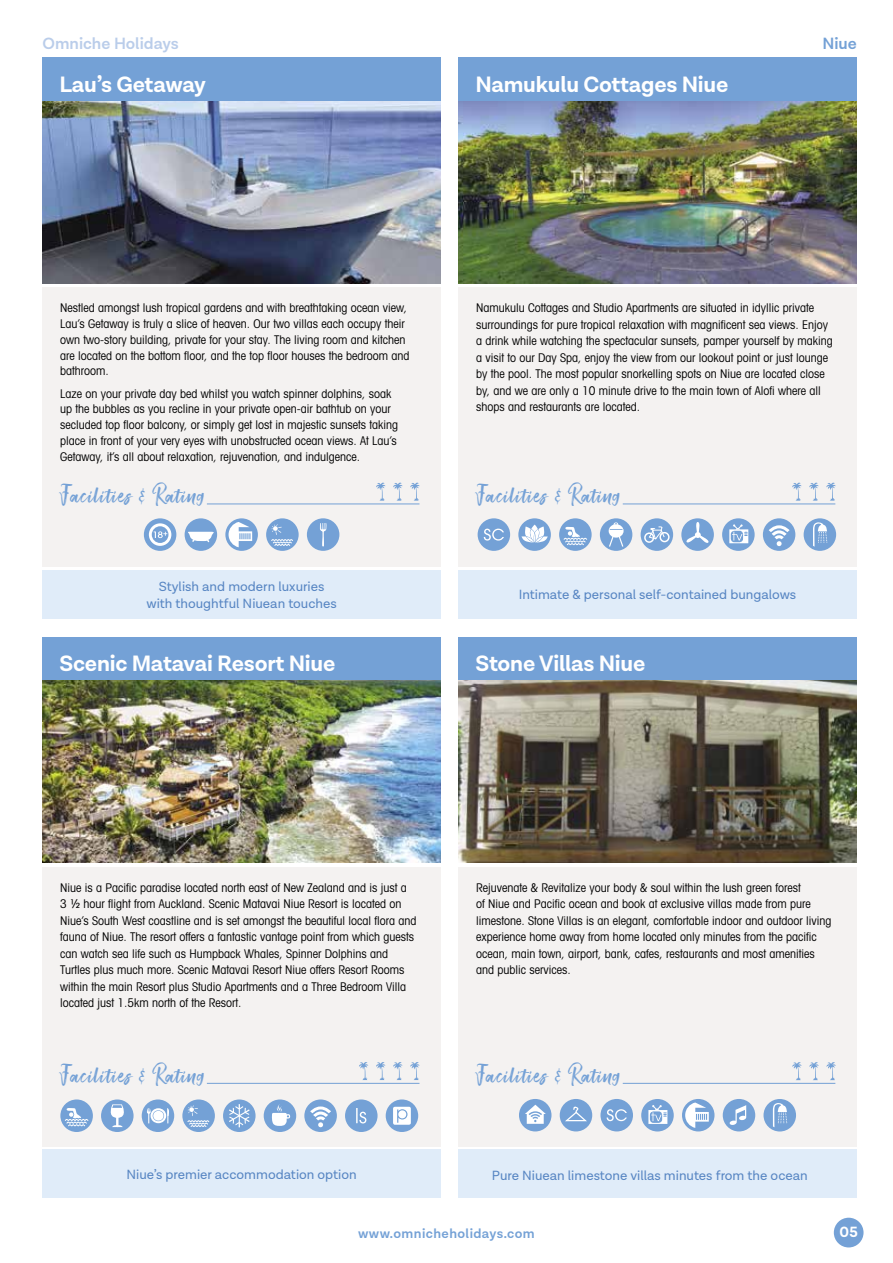
<style>
.page{position:relative;width:893px;height:1263px;background:#fff}
.page>*{position:absolute;margin:0;border:0;box-sizing:border-box;transform-origin:0 0}
.t1{font:28.5px "Smithen";letter-spacing:.01em;color:#74a1d6}
.t2{font:700 22.5px "Lota Grotesque";letter-spacing:-.01em;color:#fff}
.t3{font:600 16.5px "Lota Grotesque";color:#bacdea}
.t4{font:600 16.5px "Lota Grotesque";color:#74a1d6}
.t5{font:700 15px "Lota Grotesque";color:#fff}
.t6{font:13.5px/16.5px "Lota Grotesque";color:#5886c3;text-align:center}
.t7{font:600 13.5px "Lota Grotesque";letter-spacing:.03em;color:#74a1d6}
.t8{font:condensed 12px/16.5px "Avant Garde";color:#000}
</style>
<div class="page">
<div style="left:834px;top:1218px;width:29px;height:29px;background:#74a1d6;border-radius:50%"></div>
<div style="left:458px;top:867px;width:399px;height:280px;background:#f4f2f1"></div>
<div style="left:458px;top:1149px;width:399px;height:49px;background:#e0ecf9"></div>
<div style="left:458px;top:637px;width:399px;height:44px;background:#74a1d6"></div>
<img style="left:458px;top:681px;width:399px;height:182px">
<hr style="left:623px;top:1083px;width:212px;height:1px;background:#74a1d6">
<div style="left:458px;top:287px;width:399px;height:280px;background:#f4f2f1"></div>
<div style="left:458px;top:570px;width:399px;height:49px;background:#e0ecf9"></div>
<div style="left:458px;top:57px;width:399px;height:44px;background:#74a1d6"></div>
<img style="left:458px;top:101px;width:399px;height:182px">
<hr style="left:623px;top:504px;width:212px;height:1px;background:#74a1d6">
<div style="left:43px;top:867px;width:398px;height:280px;background:#f4f2f1"></div>
<div style="left:43px;top:1149px;width:398px;height:49px;background:#e0ecf9"></div>
<div style="left:43px;top:637px;width:398px;height:44px;background:#74a1d6"></div>
<img style="left:43px;top:681px;width:398px;height:182px">
<svg style="left:359px;top:1062px;width:61px;height:18px"></svg>
<hr style="left:207px;top:1083px;width:212px;height:1px;background:#74a1d6">
<div style="left:43px;top:287px;width:398px;height:280px;background:#f4f2f1"></div>
<div style="left:43px;top:570px;width:398px;height:49px;background:#e0ecf9"></div>
<div style="left:43px;top:57px;width:398px;height:44px;background:#74a1d6"></div>
<img style="left:43px;top:101px;width:398px;height:182px">
<hr style="left:207px;top:504px;width:212px;height:1px;background:#74a1d6">
<svg style="left:792px;top:1062px;width:44px;height:18px"></svg>
<svg style="left:376px;top:483px;width:44px;height:18px"></svg>
<svg style="left:792px;top:483px;width:44px;height:18px"></svg>
<div style="left:682px;top:1099px;width:32px;height:32px;background:#74a1d6;border-radius:50%"></div>
<svg style="left:685px;top:1102px;width:24px;height:26px"></svg>
<div style="left:723px;top:1099px;width:32px;height:32px;background:#74a1d6;border-radius:50%"></div>
<svg style="left:730px;top:1105px;width:16px;height:20px"></svg>
<div style="left:560px;top:1099px;width:32px;height:32px;background:#74a1d6;border-radius:50%"></div>
<svg style="left:565px;top:1106px;width:22px;height:16px"></svg>
<div style="left:763px;top:1099px;width:33px;height:32px;background:#74a1d6;border-radius:50%"></div>
<svg style="left:773px;top:1103px;width:14px;height:24px"></svg>
<div style="left:600px;top:1099px;width:33px;height:32px;background:#74a1d6;border-radius:50%"></div>
<svg style="left:607px;top:1109px;width:20px;height:12px"></svg>
<div style="left:641px;top:1099px;width:33px;height:32px;background:#74a1d6;border-radius:50%"></div>
<svg style="left:648px;top:1105px;width:19px;height:19px"></svg>
<div style="left:519px;top:1099px;width:32px;height:32px;background:#74a1d6;border-radius:50%"></div>
<svg style="left:525px;top:1105px;width:21px;height:19px"></svg>
<svg style="left:225px;top:518px;width:33px;height:33px"></svg>
<svg style="left:229px;top:522px;width:23px;height:25px"></svg>
<div style="left:185px;top:518px;width:32px;height:33px;background:#74a1d6;border-radius:50%"></div>
<svg style="left:188px;top:532px;width:28px;height:10px"></svg>
<div style="left:307px;top:518px;width:32px;height:33px;background:#74a1d6;border-radius:50%"></div>
<svg style="left:320px;top:523px;width:7px;height:23px"></svg>
<div style="left:144px;top:518px;width:32px;height:33px;background:#74a1d6;border-radius:50%"></div>
<svg style="left:149px;top:523px;width:22px;height:23px"></svg>
<div style="left:266px;top:518px;width:33px;height:33px;background:#74a1d6;border-radius:50%"></div>
<svg style="left:270px;top:524px;width:24px;height:23px"></svg>
<div style="left:600px;top:518px;width:32px;height:33px;background:#74a1d6;border-radius:50%"></div>
<svg style="left:608px;top:522px;width:16px;height:25px"></svg>
<div style="left:641px;top:518px;width:32px;height:33px;background:#74a1d6;border-radius:50%"></div>
<svg style="left:648px;top:526px;width:17px;height:17px"></svg>
<div style="left:644px;top:532px;width:10px;height:11px;border:1px solid #fff;border-radius:50%"></div>
<div style="left:659px;top:532px;width:11px;height:10px;border:1px solid #fff;border-radius:50%"></div>
<div style="left:518px;top:518px;width:33px;height:33px;background:#74a1d6;border-radius:50%"></div>
<svg style="left:522px;top:525px;width:26px;height:18px"></svg>
<div style="left:804px;top:518px;width:32px;height:33px;background:#74a1d6;border-radius:50%"></div>
<svg style="left:813px;top:522px;width:14px;height:25px"></svg>
<div style="left:478px;top:518px;width:32px;height:33px;background:#74a1d6;border-radius:50%"></div>
<svg style="left:484px;top:529px;width:20px;height:12px"></svg>
<svg style="left:722px;top:518px;width:33px;height:33px"></svg>
<svg style="left:729px;top:524px;width:19px;height:19px"></svg>
<div style="left:763px;top:518px;width:32px;height:33px;background:#74a1d6;border-radius:50%"></div>
<svg style="left:767px;top:525px;width:23px;height:21px"></svg>
<div style="left:559px;top:518px;width:33px;height:33px;background:#74a1d6;border-radius:50%"></div>
<svg style="left:563px;top:527px;width:25px;height:19px"></svg>
<div style="left:681px;top:518px;width:33px;height:33px;background:#74a1d6;border-radius:50%"></div>
<svg style="left:686px;top:522px;width:23px;height:21px"></svg>
<div style="left:101px;top:1099px;width:33px;height:33px;background:#74a1d6;border-radius:50%"></div>
<svg style="left:110px;top:1104px;width:19px;height:23px"></svg>
<div style="left:223px;top:1099px;width:33px;height:33px;background:#74a1d6;border-radius:50%"></div>
<svg style="left:229px;top:1104px;width:21px;height:23px"></svg>
<div style="left:345px;top:1099px;width:33px;height:33px;background:#74a1d6;border-radius:50%"></div>
<svg style="left:356px;top:1108px;width:10px;height:15px"></svg>
<div style="left:386px;top:1099px;width:32px;height:33px;background:#74a1d6;border-radius:50%"></div>
<svg style="left:393px;top:1107px;width:18px;height:18px"></svg>
<div style="left:142px;top:1099px;width:32px;height:33px;background:#74a1d6;border-radius:50%"></div>
<svg style="left:147px;top:1108px;width:22px;height:15px"></svg>
<div style="left:264px;top:1099px;width:32px;height:33px;background:#74a1d6;border-radius:50%"></div>
<svg style="left:272px;top:1104px;width:18px;height:22px"></svg>
<svg style="left:304px;top:1099px;width:33px;height:33px"></svg>
<svg style="left:308px;top:1105px;width:25px;height:22px"></svg>
<div style="left:182px;top:1099px;width:33px;height:33px;background:#74a1d6;border-radius:50%"></div>
<svg style="left:187px;top:1105px;width:23px;height:23px"></svg>
<div style="left:60px;top:1099px;width:33px;height:33px;background:#74a1d6;border-radius:50%"></div>
<svg style="left:64px;top:1108px;width:25px;height:19px"></svg>
<h3 class="t3" style="left:43px;top:34px;width:138px">Omniche Holidays</h3>
<h3 class="t4" style="left:822px;top:34px;width:36px">Niue</h3>
<h2 class="t2" style="left:60px;top:71px;width:148px">Lau’s Getaway</h2>
<h2 class="t2" style="left:475px;top:71px;width:254px">Namukulu Cottages Niue</h2>
<p class="t8" style="left:60px;top:300px;width:351px;line-height:15.8px">Nestled amongst lush tropical gardens and with breathtaking ocean view, Lau’s Getaway is truly a slice of heaven. Our two villas each occupy their own two-story building, private for your stay. The living room and kitchen are located on the bottom floor, and the top floor houses the bedroom and bathroom.</p>
<p class="t8" style="left:60px;top:385px;width:339px;line-height:15.8px">Laze on your private day bed whilst you watch spinner dolphins, soak up the bubbles as you recline in your private open-air bathtub on your secluded top floor balcony, or simply get lost in majestic sunsets taking place in front of your very eyes with unobstructed ocean views. At Lau’s Getaway, it’s all about relaxation, rejuvenation, and indulgence.</p>
<p class="t8" style="left:476px;top:300px;width:358px">Namukulu Cottages and Studio Apartments are situated in idyllic private surroundings for pure tropical relaxation with magnificent sea views. Enjoy a drink while watching the spectacular sunsets, pamper yourself by making a visit to our Day Spa, enjoy the view from our lookout point or just lounge by the pool. The most popular snorkelling spots on Niue are located close by, and we are only a 10 minute drive to the main town of Alofi where all shops and restaurants are located.</p>
<h1 class="t1" style="left:59px;top:478px;width:147px">Facilities &amp; Rating</h1>
<h1 class="t1" style="left:475px;top:478px;width:147px">Facilities &amp; Rating</h1>
<p class="t6" style="left:146px;top:579px;width:192px">Stylish and modern luxuries with thoughtful Niuean touches</p>
<p class="t6" style="left:519px;top:586px;width:279px">Intimate &amp; personal self-contained bungalows</p>
<h2 class="t2" style="left:60px;top:651px;width:277px">Scenic Matavai Resort Niue</h2>
<h2 class="t2" style="left:475px;top:651px;width:171px">Stone Villas Niue</h2>
<p class="t8" style="left:60px;top:879px;width:358px">Niue is a Pacific paradise located north east of New Zealand and is just a<br>3 ½ hour flight from Auckland. Scenic Matavai Niue Resort is located on Niue’s South West coastline and is set amongst the beautiful local flora and fauna of Niue. The resort offers a fantastic vantage point from which guests can watch sea life such as Humpback Whales, Spinner Dolphins and Turtles plus much more. Scenic Matavai Resort Niue offers Resort Rooms within the main Resort plus Studio Apartments and a Three Bedroom Villa located just 1.5km north of the Resort.</p>
<p class="t8" style="left:476px;top:879px;width:357px">Rejuvenate &amp; Revitalize your body &amp; soul within the lush green forest<br>of Niue and Pacific ocean and book at exclusive villas made from pure limestone. Stone Villas is an elegant, comfortable indoor and outdoor living experience home away from home located only minutes from the pacific ocean, main town, airport, bank, cafes, restaurants and most amenities and public services.</p>
<h1 class="t1" style="left:59px;top:1057px;width:147px">Facilities &amp; Rating</h1>
<h1 class="t1" style="left:475px;top:1057px;width:147px">Facilities &amp; Rating</h1>
<p class="t6" style="left:127px;top:1167px;width:232px">Niue’s premier accommodation option</p>
<p class="t6" style="left:492px;top:1168px;width:317px">Pure Niuean limestone villas minutes from the ocean</p>
<p class="t7" style="left:358px;top:1225px;width:178px">www.omnicheholidays.com</p>
<p class="t5" style="left:840px;top:1224px;width:20px">05</p>
</div>
